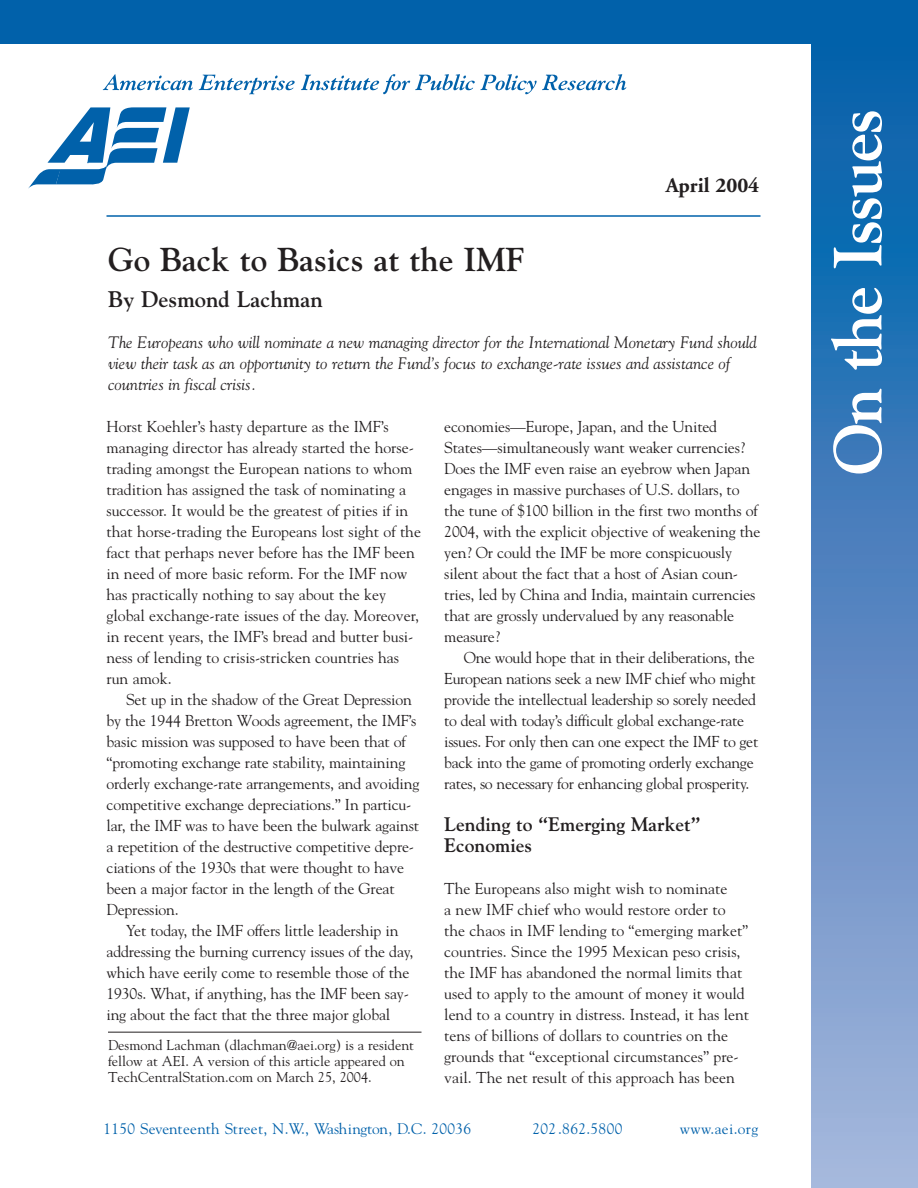
<style>
.page{position:relative;width:918px;height:1188px;background:#fff}
.page>*{position:absolute;margin:0;border:0;box-sizing:border-box;transform-origin:0 0}
.t1{font:700 67.5px "Goudy";letter-spacing:-.035em;color:#fff}
.t2{font:700 33px "Goudy";color:#231f20}
.t3{font:700 22.5px "Goudy";color:#231f20}
.t4{font:700 21px "Adobe Garamond";color:#231f20}
.t5{font:700 19.5px/21px "Goudy";color:#231f20}
.t6{font:italic 16.5px/21px "Goudy";color:#231f20}
.t7{font:15.75px/21px "Goudy";letter-spacing:-.01em;color:#231f20}
.t8{font:15.3px "Goudy";letter-spacing:.025em;color:#0161aa}
.t9{font:14.25px/15.8px "Goudy";color:#231f20}
</style>
<div class="page">
<svg style="left:812px;top:44px;width:106px;height:1144px;background:#5287c1"></svg>
<div style="left:0;top:0;width:918px;height:44px;background:#0161aa"></div>
<hr style="left:106px;top:215px;width:654px;height:2px;background:#0161aa">
<svg style="left:28px;top:107px;width:162px;height:82px"></svg>
<svg style="left:103px;top:74px;width:90px;height:16px"></svg>
<svg style="left:199px;top:75px;width:96px;height:19px"></svg>
<svg style="left:301px;top:74px;width:325px;height:20px"></svg>
<hr style="left:108px;top:1032px;width:314px;height:1px;background:#231f20">
<h3 class="t4" style="left:666px;top:177px;width:95px">April 2004</h3>
<h2 class="t2" style="left:108px;top:246px;width:418px">Go Back to Basics at the IMF</h2>
<h3 class="t3" style="left:108px;top:290px;width:216px">By Desmond Lachman</h3>
<p class="t6" style="left:108px;top:333px;width:650px">The Europeans who will nominate a new managing director for the International Monetary Fund should view their task as an opportunity to return the Fund’s focus to exchange-rate issues and assistance of countries in fiscal crisis.</p>
<p class="t7" style="left:444px;top:417px;width:318px">economies—Europe, Japan, and the United States—simultaneously want weaker currencies?<br>Does the IMF even raise an eyebrow when Japan engages in massive purchases of U.S. dollars, to the tune of $100 billion in the first two months of 2004, with the explicit objective of weakening the yen? Or could the IMF be more conspicuously silent about the fact that a host of Asian coun&shy;tries, led by China and India, maintain currencies that are grossly undervalued by any reasonable measure?</p>
<p class="t7" style="left:444px;top:648px;width:315px;text-indent:20px">One would hope that in their deliberations, the European nations seek a new IMF chief who might provide the intellectual leadership so sorely needed to deal with today’s difficult global exchange-rate issues. For only then can one expect the IMF to get back into the game of promoting orderly exchange rates, so necessary for enhancing global prosperity.</p>
<p class="t5" style="left:444px;top:815px;width:258px">Lending to “Emerging Market”<br>Economies</p>
<p class="t7" style="left:444px;top:879px;width:306px">The Europeans also might wish to nominate<br>a new IMF chief who would restore order to the chaos in IMF lending to “emerging market” countries. Since the 1995 Mexican peso crisis, the IMF has abandoned the normal limits that used to apply to the amount of money it would lend to a country in distress. Instead, it has lent tens of billions of dollars to countries on the grounds that “exceptional circumstances” pre&shy;vail. The net result of this approach has been</p>
<p class="t8" style="left:104px;top:1123px;width:369px">1150 Seventeenth Street, N.W., Washington, D.C. 20036</p>
<p class="t8" style="left:532px;top:1123px;width:91px">202.862.5800</p>
<p class="t8" style="left:680px;top:1123px;width:80px">www.aei.org</p>
<p class="t7" style="left:106px;top:417px;width:316px">Horst Koehler’s hasty departure as the IMF’s managing director has already started the horse&shy;trading amongst the European nations to whom tradition has assigned the task of nominating a successor. It would be the greatest of pities if in that horse-trading the Europeans lost sight of the fact that perhaps never before has the IMF been in need of more basic reform. For the IMF now has practically nothing to say about the key global exchange-rate issues of the day. Moreover, in recent years, the IMF’s bread and butter busi&shy;ness of lending to crisis-stricken countries has run amok.</p>
<p class="t7" style="left:106px;top:690px;width:314px;text-indent:20px">Set up in the shadow of the Great Depression by the 1944 Bretton Woods agreement, the IMF’s basic mission was supposed to have been that of “promoting exchange rate stability, maintaining orderly exchange-rate arrangements, and avoiding competitive exchange depreciations.” In particu&shy;lar, the IMF was to have been the bulwark against a repetition of the destructive competitive depre&shy;ciations of the 1930s that were thought to have been a major factor in the length of the Great Depression.</p>
<p class="t7" style="left:106px;top:921px;width:308px;text-indent:20px">Yet today, the IMF offers little leadership in addressing the burning currency issues of the day, which have eerily come to resemble those of the 1930s. What, if anything, has the IMF been say&shy;ing about the fact that the three major global</p>
<p class="t9" style="left:108px;top:1039px;width:308px">Desmond Lachman (dlachman@aei.org) is a resident fellow at AEI. A version of this article appeared on<br>TechCentralStation.com on March 25, 2004.</p>
<h1 class="t1" style="left:831px;top:475px;width:368px;rotate:-90deg">On the Issues</h1>
</div>
